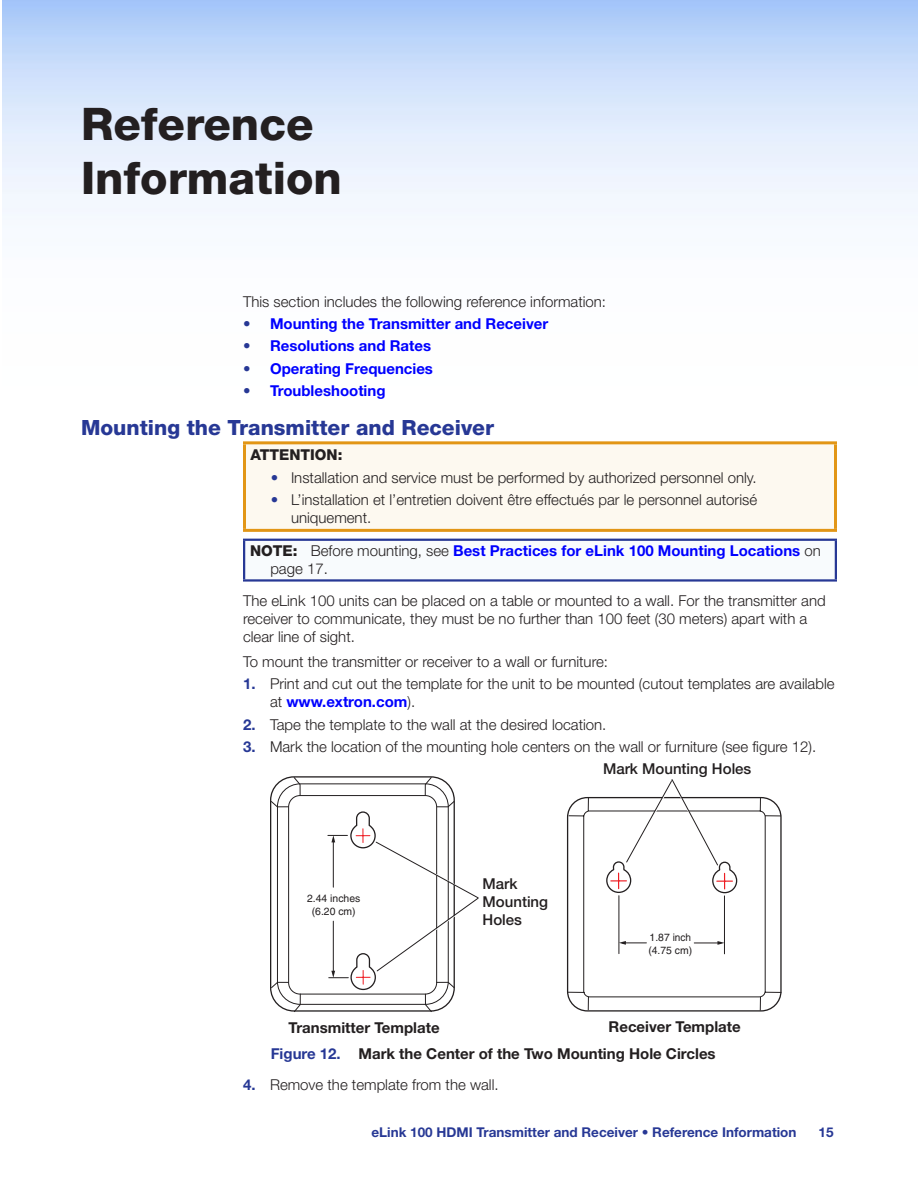
<style>
.page{position:relative;width:918px;height:1188px;background:#fff}
.page>*{position:absolute;margin:0;border:0;box-sizing:border-box;transform-origin:0 0}
.Section{font:800 45px/54px "Helvetica Neue LT Std";color:#231f20}
.Heading_1{font:800 21px "Helvetica Neue LT Std";color:#273895}
.Body{font:300 15px/18px "Helvetica Neue LT Std";color:#231f20}
.Note_text{font:700 15px/18px "Helvetica Neue LT Std";color:#00f}
.t1{font:700 15px "Helvetica Neue LT Std";color:#231f20}
.t2{font:500 15px/18px "Helvetica Neue LT Std";color:#231f20}
.Attention{font:800 15px "Helvetica Neue LT Std";color:#231f20}
.t3{font:700 13.5px "Helvetica Neue LT Std";color:#273895}
.t4{font:10.5px/12.6px "Helvetica";color:#231f20}
.s1{font-weight:400;color:#273895}
.s2{font-weight:700;color:#273895}
.s3{font-weight:800;color:#231f20}
.s4{font-weight:300;color:#231f20}
.s5{font-weight:700;color:#00f}
.s6{color:#273895}
</style>
<div class="page">
<div style="left:244px;top:443px;width:592px;height:87px;background:#fdf9f0"></div>
<hr style="left:243px;top:441px;width:594px;height:3px;background:#e29616">
<hr style="left:243px;top:444px;width:3px;height:85px;background:#e29616">
<hr style="left:834px;top:444px;width:3px;height:85px;background:#e29616">
<hr style="left:243px;top:529px;width:594px;height:3px;background:#e29616">
<div style="left:244px;top:540px;width:592px;height:40px;background:#f8fbfd"></div>
<hr style="left:243px;top:539px;width:594px;height:2px;background:#273895">
<hr style="left:243px;top:541px;width:2px;height:38px;background:#273895">
<hr style="left:835px;top:541px;width:2px;height:38px;background:#273895">
<hr style="left:243px;top:579px;width:594px;height:3px;background:#273895">
<svg style="left:568px;top:797px;width:214px;height:214px"></svg>
<hr style="left:619px;top:896px;width:1px;height:58px;background:#231f20">
<svg style="left:619px;top:941px;width:27px;height:4px"></svg>
<hr style="left:724px;top:896px;width:1px;height:58px;background:#231f20">
<svg style="left:694px;top:941px;width:30px;height:4px"></svg>
<svg style="left:271px;top:777px;width:208px;height:235px"></svg>
<svg style="left:606px;top:779px;width:132px;height:115px"></svg>
<p class="Section" style="left:81px;top:97px;width:262px">Reference<br>Information</p>
<p class="Body" style="left:243px;top:292px;width:365px">This section includes the following reference information:</p>
<p class="Note_text" style="left:243px;top:314px;width:307px"><span class="s1">•</span> Mounting the Transmitter and Receiver</p>
<p class="Note_text" style="left:243px;top:337px;width:190px"><span class="s1">•</span> Resolutions and Rates</p>
<p class="Note_text" style="left:243px;top:359px;width:192px"><span class="s1">•</span> Operating Frequencies</p>
<p class="Note_text" style="left:243px;top:381px;width:144px"><span class="s1">•</span> Troubleshooting</p>
<p class="Heading_1" style="left:81px;top:415px;width:415px">Mounting the Transmitter and Receiver</p>
<p class="Attention" style="left:250px;top:445px;width:93px">ATTENTION:</p>
<p class="Body" style="left:271px;top:468px;width:487px"><span class="s2">•</span> Installation and service must be performed by authorized personnel only.</p>
<p class="Body" style="left:291px;top:491px;width:468px;text-indent:-20px"><span class="s2">•</span> L’installation et l’entretien doivent être effectués par le personnel autorisé uniquement.</p>
<p class="Note_text" style="left:270px;top:542px;width:552px;text-indent:-20px"><span class="s3">NOTE:</span> <span class="s4">Before mounting, see</span> Best Practices for eLink 100 Mounting Locations <span class="s4">on page 17.</span></p>
<p class="Body" style="left:243px;top:592px;width:584px">The eLink 100 units can be placed on a table or mounted to a wall. For the transmitter and receiver to communicate, they must be no further than 100 feet (30 meters) apart with a clear line of sight.</p>
<p class="Body" style="left:243px;top:652px;width:367px">To mount the transmitter or receiver to a wall or furniture:</p>
<p class="Body" style="left:270px;top:675px;width:566px;text-indent:-27px"><span class="s2">1.</span> Print and cut out the template for the unit to be mounted (cutout templates are available at <span class="s5">www.extron.com</span>).</p>
<p class="Body" style="left:243px;top:715px;width:365px"><span class="s2">2.</span> Tape the template to the wall at the desired location.</p>
<p class="Body" style="left:243px;top:737px;width:575px"><span class="s2">3.</span> Mark the location of the mounting hole centers on the wall or furniture (see figure 12).</p>
<p class="t4" style="left:307px;top:892px;width:55px;text-align:center">2.44 inches (6.20 cm)</p>
<p class="t1" style="left:289px;top:1018px;width:153px">Transmitter Template</p>
<p class="t2" style="left:483px;top:875px;width:67px">Mark<br>Mounting<br>Holes</p>
<p class="t2" style="left:603px;top:760px;width:150px">Mark Mounting Holes</p>
<p class="t4" style="left:648px;top:931px;width:45px">1.87 inch (4.75 cm)</p>
<p class="t1" style="left:609px;top:1018px;width:134px">Receiver Template</p>
<p class="t1" style="left:271px;top:1044px;width:446px"><span class="s6">Figure 12.</span> Mark the Center of the Two Mounting Hole Circles</p>
<p class="Body" style="left:243px;top:1075px;width:257px"><span class="s2">4.</span> Remove the template from the wall.</p>
<p class="t3" style="left:372px;top:1124px;width:426px">eLink 100 HDMI Transmitter and Receiver • Reference Information</p>
<p class="t3" style="left:819px;top:1124px;width:17px">15</p>
</div>
